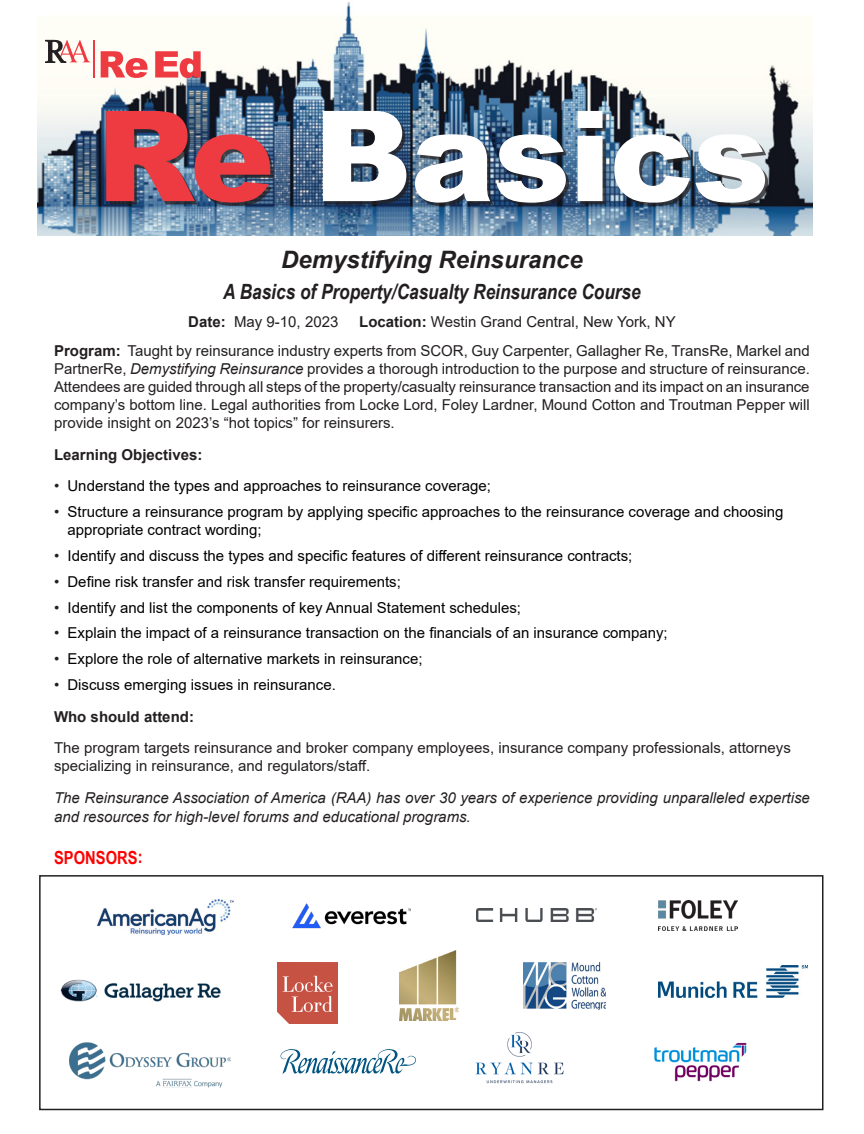
<style>
.page{position:relative;width:864px;height:1134px;background:#fff}
.page>*{position:absolute;margin:0;border:0;box-sizing:border-box;transform-origin:0 0}
.t1{font:900 126px "Arial";letter-spacing:-.01em;color:#fff}
.t2{font:italic 700 24px "Arial";color:#231f20}
.t3{font:italic 700 21px "Arial Narrow";color:#231f20}
.t4{font:700 18px "Arial Narrow";letter-spacing:-.005em;color:#f00}
.t5{font:15px/18px "Arial";color:#231f20;text-align:justify}
.t6{font:15px/18px "Arial";color:#000}
.t7{font:italic 15px/19.8px "Arial";color:#231f20}
.t8{font:700 15px "Arial";color:#231f20}
.s1{color:#ee3a41}
.s2{font-weight:700}
.s3{font-style:italic}
.s4{color:#231f20}
</style>
<div class="page">
<div style="left:39px;top:875px;width:785px;height:235px;border:2px solid #231f20"></div>
<img style="left:38px;top:3px;width:774px;height:233px">
<div style="left:109px;top:114px;width:659px;height:92px;background:#231f20;opacity:.75"></div>
<svg style="left:101px;top:51px;width:47px;height:27px"></svg>
<hr style="left:94px;top:40px;width:1px;height:38px;background:#ee3a41">
<svg style="left:46px;top:40px;width:44px;height:22px"></svg>
<svg style="left:155px;top:51px;width:46px;height:27px"></svg>
<img style="left:98px;top:899px;width:135px;height:35px">
<img style="left:477px;top:908px;width:119px;height:14px">
<img style="left:658px;top:966px;width:149px;height:32px">
<svg style="left:281px;top:1049px;width:135px;height:25px"></svg>
<img style="left:70px;top:1043px;width:160px;height:45px">
<img style="left:60px;top:979px;width:161px;height:23px">
<img style="left:278px;top:962px;width:60px;height:61px">
<img style="left:400px;top:950px;width:59px;height:71px">
<img style="left:523px;top:963px;width:83px;height:46px">
<img style="left:475px;top:1032px;width:89px;height:52px">
<img style="left:654px;top:1042px;width:93px;height:40px">
<img style="left:292px;top:903px;width:119px;height:26px">
<img style="left:658px;top:901px;width:79px;height:30px">
<p class="t1" style="left:97px;top:65px;width:674px"><span class="s1">Re</span> Basics</p>
<p class="t2" style="left:281px;top:244px;width:303px">Demystifying Reinsurance</p>
<p class="t3" style="left:223px;top:275px;width:419px">A Basics of Property/Casualty Reinsurance Course</p>
<p class="t5" style="left:188px;top:313px;width:152px"><span class="s2">Date:</span> May 9-10, 2023</p>
<p class="t5" style="left:359px;top:313px;width:318px"><span class="s2">Location:</span> Westin Grand Central, New York, NY</p>
<p class="t5" style="left:54px;top:342px;width:758px"><span class="s2">Program:</span> Taught by reinsurance industry experts from SCOR, Guy Carpenter, Gallagher Re, TransRe, Markel and PartnerRe, <span class="s3">Demystifying Reinsurance</span> provides a thorough introduction to the purpose and structure of reinsurance.<br>Attendees are guided through all steps of the property/casualty reinsurance transaction and its impact on an insurance company’s bottom line. Legal authorities from Locke Lord, Foley Lardner, Mound Cotton and Troutman Pepper will provide insight on 2023’s “hot topics” for reinsurers.</p>
<p class="t8" style="left:54px;top:444px;width:150px">Learning Objectives:</p>
<p class="t6" style="left:54px;top:477px;width:439px"><span class="s4">•</span> Understand the types and approaches to reinsurance coverage;</p>
<p class="t6" style="left:68px;top:503px;width:718px;text-indent:-14px"><span class="s4">•</span> Structure a reinsurance program by applying specific approaches to the reinsurance coverage and choosing appropriate contract wording;</p>
<p class="t6" style="left:54px;top:547px;width:580px"><span class="s4">•</span> Identify and discuss the types and specific features of different reinsurance contracts;</p>
<p class="t6" style="left:54px;top:572px;width:348px"><span class="s4">•</span> Define risk transfer and risk transfer requirements;</p>
<p class="t6" style="left:54px;top:598px;width:469px"><span class="s4">•</span> Identify and list the components of key Annual Statement schedules;</p>
<p class="t6" style="left:54px;top:624px;width:615px"><span class="s4">•</span> Explain the impact of a reinsurance transaction on the financials of an insurance company;</p>
<p class="t6" style="left:54px;top:650px;width:370px"><span class="s4">•</span> Explore the role of alternative markets in reinsurance;</p>
<p class="t6" style="left:54px;top:676px;width:283px"><span class="s4">•</span> Discuss emerging issues in reinsurance.</p>
<p class="t8" style="left:54px;top:706px;width:141px">Who should attend:</p>
<p class="t5" style="left:54px;top:739px;width:738px">The program targets reinsurance and broker company employees, insurance company professionals, attorneys specializing in reinsurance, and regulators/staff.</p>
<p class="t7" style="left:54px;top:788px;width:757px">The Reinsurance Association of America (RAA) has over 30 years of experience providing unparalleled expertise and resources for high-level forums and educational programs.</p>
<p class="t4" style="left:54px;top:844px;width:90px">SPONSORS:</p>
</div>
